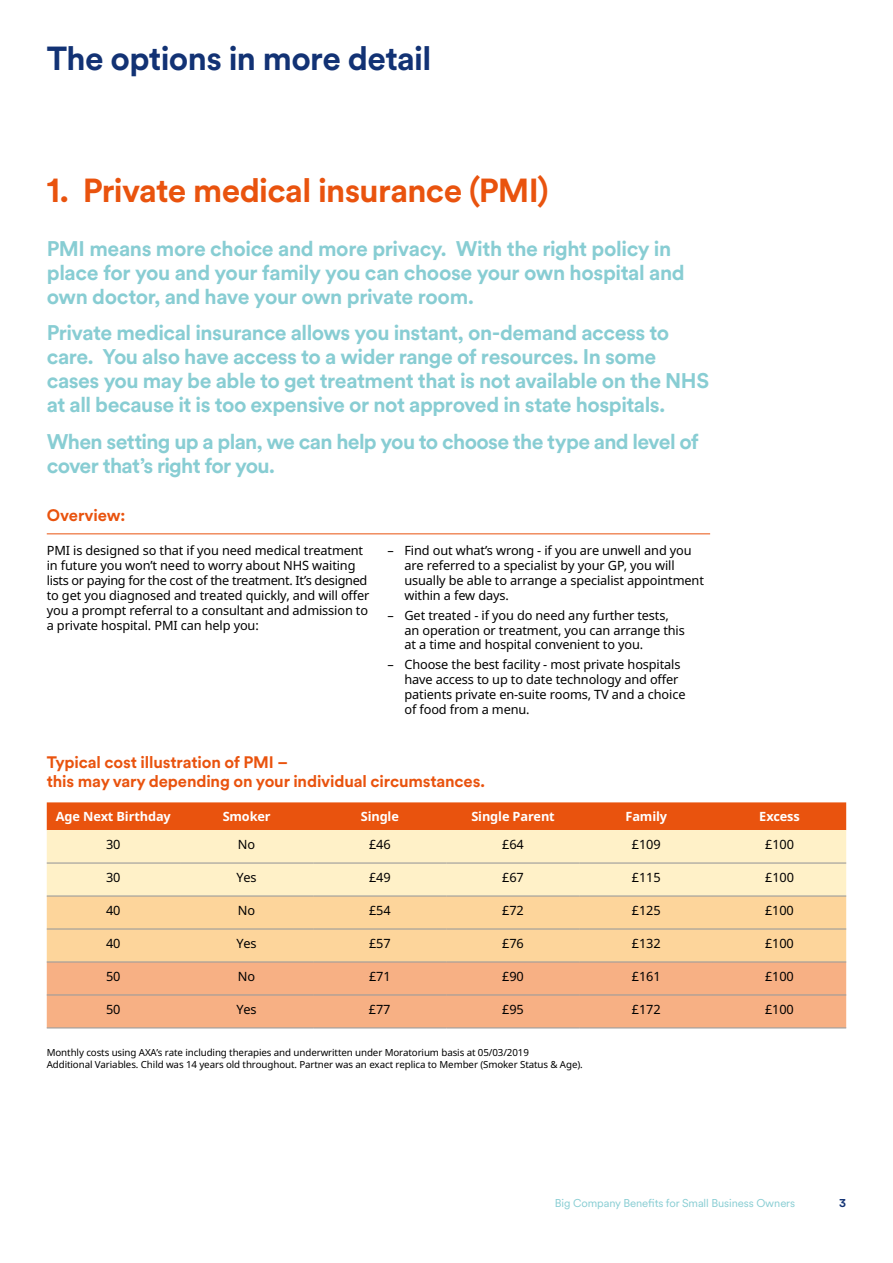
<style>
.page{position:relative;width:893px;height:1263px;background:#fff}
.page>*{position:absolute;margin:0;border:0;box-sizing:border-box;transform-origin:0 0}
.t1{font:700 33px "Schroders Circular";letter-spacing:-.02em;color:#e9530e}
.t2{font:700 33px "Schroders Circular";letter-spacing:-.02em;color:#123274}
.t3{font:700 21px/24px "Schroders Circular";letter-spacing:-.02em;color:#88cdd3}
.t4{font:700 16.5px/19.5px "Schroders Circular";letter-spacing:-.01em;color:#e9530e}
.t5{font:12.75px/15px "Noto Sans";letter-spacing:-.01em;color:#000}
.t6{font:700 12.75px "Noto Sans";letter-spacing:-.01em;color:#fff}
.t7{font:11.25px "Schroders Circular";letter-spacing:-.01em;color:#88cdd3}
.t8{font:700 11.25px "Schroders Circular";color:#123274}
.t9{font:9.75px/12px "Noto Sans";letter-spacing:-.01em;color:#000}
</style>
<div class="page">
<hr style="left:47px;top:533px;width:663px;height:1px;background:#e9530e">
<div style="left:47px;top:802px;width:799px;height:28px;background:#e9530e"></div>
<div style="left:47px;top:830px;width:799px;height:65px;background:#fff1c8"></div>
<div style="left:47px;top:896px;width:799px;height:65px;background:#fdd59b"></div>
<div style="left:47px;top:962px;width:799px;height:65px;background:#f7b084"></div>
<hr style="left:47px;top:895px;width:133px;height:1px;background:#9d9d9c">
<hr style="left:180px;top:895px;width:133px;height:1px;background:#9d9d9c">
<hr style="left:313px;top:895px;width:133px;height:1px;background:#9d9d9c">
<hr style="left:446px;top:895px;width:134px;height:1px;background:#9d9d9c">
<hr style="left:580px;top:895px;width:133px;height:1px;background:#9d9d9c">
<hr style="left:713px;top:895px;width:133px;height:1px;background:#9d9d9c">
<hr style="left:47px;top:928px;width:133px;height:1px;background:#9d9d9c">
<hr style="left:180px;top:928px;width:133px;height:1px;background:#9d9d9c">
<hr style="left:313px;top:928px;width:133px;height:1px;background:#9d9d9c">
<hr style="left:446px;top:928px;width:134px;height:1px;background:#9d9d9c">
<hr style="left:580px;top:928px;width:133px;height:1px;background:#9d9d9c">
<hr style="left:713px;top:928px;width:133px;height:1px;background:#9d9d9c">
<hr style="left:47px;top:961px;width:133px;height:1px;background:#9d9d9c">
<hr style="left:180px;top:961px;width:133px;height:1px;background:#9d9d9c">
<hr style="left:313px;top:961px;width:133px;height:1px;background:#9d9d9c">
<hr style="left:446px;top:961px;width:134px;height:1px;background:#9d9d9c">
<hr style="left:580px;top:961px;width:133px;height:1px;background:#9d9d9c">
<hr style="left:713px;top:961px;width:133px;height:1px;background:#9d9d9c">
<hr style="left:47px;top:994px;width:133px;height:1px;background:#9d9d9c">
<hr style="left:180px;top:994px;width:133px;height:1px;background:#9d9d9c">
<hr style="left:313px;top:994px;width:133px;height:1px;background:#9d9d9c">
<hr style="left:446px;top:994px;width:134px;height:1px;background:#9d9d9c">
<hr style="left:580px;top:994px;width:133px;height:1px;background:#9d9d9c">
<hr style="left:713px;top:994px;width:133px;height:1px;background:#9d9d9c">
<hr style="left:47px;top:1027px;width:133px;height:1px;background:#9d9d9c">
<hr style="left:180px;top:1027px;width:133px;height:1px;background:#9d9d9c">
<hr style="left:313px;top:1027px;width:133px;height:1px;background:#9d9d9c">
<hr style="left:446px;top:1027px;width:134px;height:1px;background:#9d9d9c">
<hr style="left:580px;top:1027px;width:133px;height:1px;background:#9d9d9c">
<hr style="left:713px;top:1027px;width:133px;height:1px;background:#9d9d9c">
<hr style="left:47px;top:862px;width:133px;height:2px;background:#9d9d9c">
<hr style="left:180px;top:862px;width:133px;height:2px;background:#9d9d9c">
<hr style="left:313px;top:862px;width:133px;height:2px;background:#9d9d9c">
<hr style="left:446px;top:862px;width:134px;height:2px;background:#9d9d9c">
<hr style="left:580px;top:862px;width:133px;height:2px;background:#9d9d9c">
<hr style="left:713px;top:862px;width:133px;height:2px;background:#9d9d9c">
<h1 class="t2" style="left:47px;top:36px;width:386px">The options in more detail</h1>
<h1 class="t1" style="left:47px;top:168px;width:503px">1. Private medical insurance (PMI)</h1>
<h2 class="t3" style="left:47px;top:235px;width:639px">PMI means more choice and more privacy. With the right policy in place for you and your family you can choose your own hospital and own doctor, and have your own private room.</h2>
<p class="t3" style="left:47px;top:320px;width:664px">Private medical insurance allows you instant, on-demand access to care. You also have access to a wider range of resources. In some cases you may be able to get treatment that is not available on the NHS at all because it is too expensive or not approved in state hospitals.</p>
<h2 class="t3" style="left:47px;top:429px;width:654px">When setting up a plan, we can help you to choose the type and level of cover that’s right for you.</h2>
<p class="t4" style="left:47px;top:504px;width:80px">Overview:</p>
<p class="t5" style="left:47px;top:542px;width:324px">PMI is designed so that if you need medical treatment in future you won’t need to worry about NHS waiting lists or paying for the cost of the treatment. It’s designed to get you diagnosed and treated quickly, and will offer you a prompt referral to a consultant and admission to a private hospital. PMI can help you:</p>
<p class="t5" style="left:404px;top:542px;width:301px">Find out what’s wrong - if you are unwell and you are referred to a specialist by your GP, you will usually be able to arrange a specialist appointment within a few days.</p>
<p class="t5" style="left:404px;top:607px;width:282px">Get treated - if you do need any further tests, an operation or treatment, you can arrange this at a time and hospital convenient to you.</p>
<p class="t5" style="left:404px;top:657px;width:283px">Choose the best facility - most private hospitals have access to up to date technology and offer patients private en-suite rooms, TV and a choice of food from a menu.</p>
<p class="t4" style="left:47px;top:751px;width:440px">Typical cost illustration of PMI –<br>this may vary depending on your individual circumstances.</p>
<p class="t6" style="left:56px;top:807px;width:116px">Age Next Birthday</p>
<p class="t6" style="left:223px;top:807px;width:49px">Smoker</p>
<p class="t6" style="left:361px;top:807px;width:40px">Single</p>
<p class="t6" style="left:471px;top:807px;width:85px">Single Parent</p>
<p class="t6" style="left:625px;top:807px;width:43px">Family</p>
<p class="t6" style="left:759px;top:807px;width:42px">Excess</p>
<p class="t5" style="left:106px;top:836px;width:16px">30</p>
<p class="t5" style="left:238px;top:836px;width:19px">No</p>
<p class="t5" style="left:369px;top:836px;width:23px">£46</p>
<p class="t5" style="left:502px;top:836px;width:23px">£64</p>
<p class="t5" style="left:632px;top:836px;width:30px">£109</p>
<p class="t5" style="left:765px;top:836px;width:30px">£100</p>
<p class="t5" style="left:106px;top:869px;width:16px">30</p>
<p class="t5" style="left:237px;top:869px;width:21px">Yes</p>
<p class="t5" style="left:369px;top:869px;width:23px">£49</p>
<p class="t5" style="left:502px;top:869px;width:23px">£67</p>
<p class="t5" style="left:632px;top:869px;width:30px">£115</p>
<p class="t5" style="left:765px;top:869px;width:30px">£100</p>
<p class="t5" style="left:106px;top:902px;width:16px">40</p>
<p class="t5" style="left:238px;top:902px;width:19px">No</p>
<p class="t5" style="left:369px;top:902px;width:23px">£54</p>
<p class="t5" style="left:502px;top:902px;width:23px">£72</p>
<p class="t5" style="left:632px;top:902px;width:30px">£125</p>
<p class="t5" style="left:765px;top:902px;width:30px">£100</p>
<p class="t5" style="left:106px;top:935px;width:16px">40</p>
<p class="t5" style="left:237px;top:935px;width:21px">Yes</p>
<p class="t5" style="left:369px;top:935px;width:23px">£57</p>
<p class="t5" style="left:502px;top:935px;width:23px">£76</p>
<p class="t5" style="left:632px;top:935px;width:30px">£132</p>
<p class="t5" style="left:765px;top:935px;width:30px">£100</p>
<p class="t5" style="left:106px;top:968px;width:16px">50</p>
<p class="t5" style="left:238px;top:968px;width:19px">No</p>
<p class="t5" style="left:369px;top:968px;width:23px">£71</p>
<p class="t5" style="left:502px;top:968px;width:23px">£90</p>
<p class="t5" style="left:632px;top:968px;width:30px">£161</p>
<p class="t5" style="left:765px;top:968px;width:30px">£100</p>
<p class="t5" style="left:106px;top:1001px;width:16px">50</p>
<p class="t5" style="left:237px;top:1001px;width:21px">Yes</p>
<p class="t5" style="left:369px;top:1001px;width:23px">£77</p>
<p class="t5" style="left:502px;top:1001px;width:23px">£95</p>
<p class="t5" style="left:632px;top:1001px;width:30px">£172</p>
<p class="t5" style="left:765px;top:1001px;width:30px">£100</p>
<p class="t9" style="left:47px;top:1046px;width:538px">Monthly costs using AXA’s rate including therapies and underwritten under Moratorium basis at 05/03/2019<br>Additional Variables. Child was 14 years old throughout. Partner was an exact replica to Member (Smoker Status &amp; Age).</p>
<p class="t7" style="left:555px;top:1195px;width:242px">Big Company Benefits for Small Business Owners</p>
<p class="t8" style="left:839px;top:1195px;width:8px">3</p>
</div>
